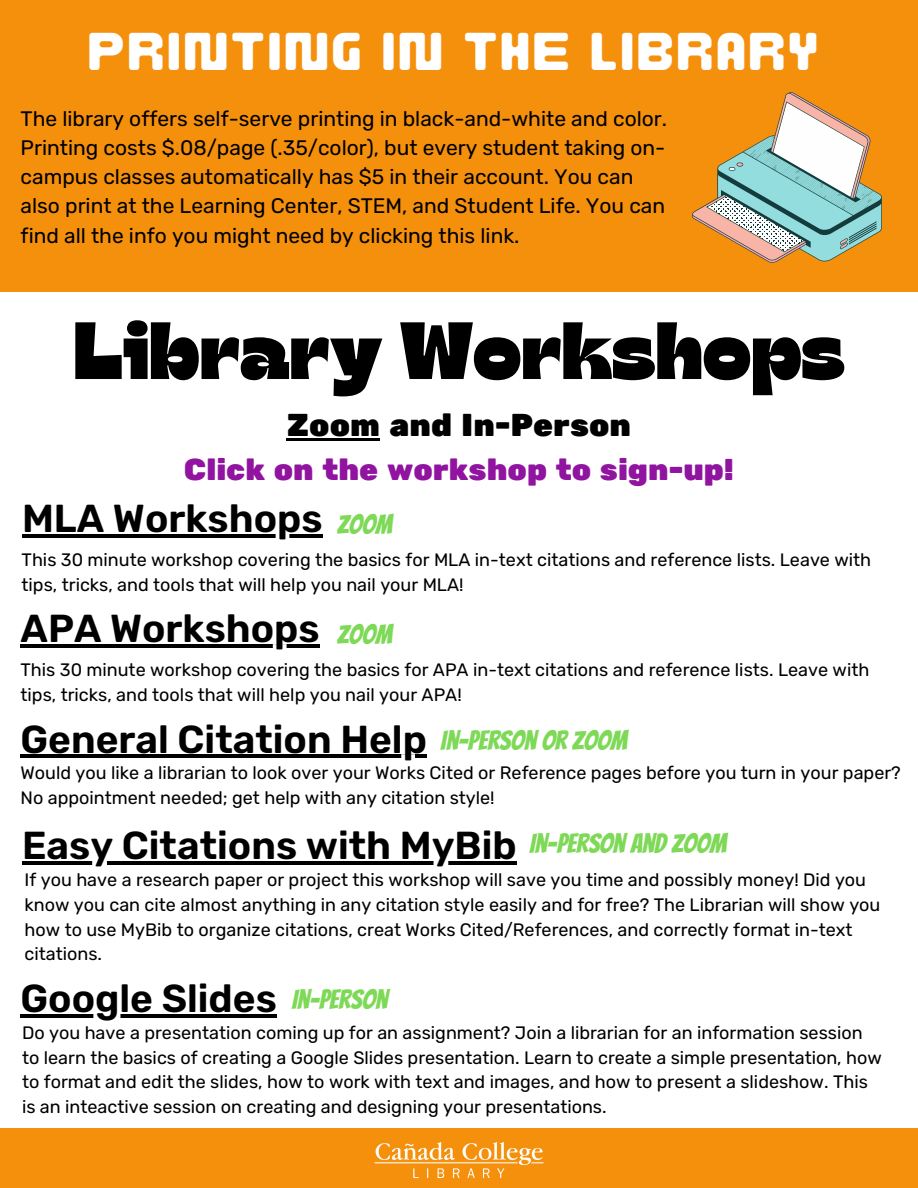
<style>
.page{position:relative;width:918px;height:1188px;background:#fff}
.page>*{position:absolute;margin:0;border:0;box-sizing:border-box;transform-origin:0 0}
.t1{font:81px "Gulfs Display";color:#000}
.t2{font:500 46.5px "Cosmic Octo";color:#fff}
.t3{font:600 39px "Rubik";color:#000}
.t4{font:31.5px "Rubik One";color:#000}
.t5{font:30px "Rubik One";color:#90149f}
.t6{font:27px "Bangers";color:#7ed957}
.t7{font:21px/29.2px "Rubik";color:#000}
.t8{font:18px/24.8px "Rubik";color:#000}
</style>
<div class="page">
<div style="left:0;top:0;width:918px;height:291px;background:#f4900c"></div>
<hr style="left:21px;top:1014px;width:256px;height:3px;background:#000">
<hr style="left:22px;top:861px;width:495px;height:4px;background:#000">
<hr style="left:21px;top:645px;width:299px;height:3px;background:#000">
<hr style="left:22px;top:534px;width:301px;height:4px;background:#000">
<hr style="left:287px;top:438px;width:93px;height:2px;background:#000">
<svg style="left:692px;top:92px;width:190px;height:171px"></svg>
<hr style="left:21px;top:755px;width:406px;height:3px;background:#000">
<div style="left:0;top:1129px;width:918px;height:59px;background:#f4900c"></div>
<img style="left:374px;top:1142px;width:170px;height:37px">
<h1 class="t2" style="left:87px;top:24px;width:734px">PRINTING IN THE LIBRARY</h1>
<p class="t7" style="left:21px;top:104px;width:648px">The library offers self-serve printing in black-and-white and color.<br>Printing costs $.08/page (.35/color), but every student taking on&shy;campus classes automatically has $5 in their account. You can also print at the Learning Center, STEM, and Student Life. You can find all the info you might need by clicking this link.</p>
<p class="t1" style="left:73px;top:298px;width:773px">Library Workshops</p>
<p class="t4" style="left:287px;top:407px;width:346px">Zoom and In-Person</p>
<p class="t5" style="left:184px;top:453px;width:552px">Click on the workshop to sign-up!</p>
<p class="t3" style="left:22px;top:496px;width:302px">MLA Workshops</p>
<p class="t6" style="left:337px;top:510px;width:56px">ZOOM</p>
<p class="t8" style="left:22px;top:547px;width:851px">This 30 minute workshop covering the basics for MLA in-text citations and reference lists. Leave with tips, tricks, and tools that will help you nail your MLA!</p>
<p class="t3" style="left:21px;top:606px;width:301px">APA Workshops</p>
<p class="t6" style="left:337px;top:620px;width:56px">ZOOM</p>
<p class="t8" style="left:21px;top:658px;width:850px">This 30 minute workshop covering the basics for APA in-text citations and reference lists. Leave with tips, tricks, and tools that will help you nail your APA!</p>
<p class="t3" style="left:21px;top:716px;width:408px">General Citation Help</p>
<p class="t6" style="left:441px;top:726px;width:188px">IN-PERSON OR ZOOM</p>
<p class="t8" style="left:21px;top:761px;width:882px">Would you like a librarian to look over your Works Cited or Reference pages before you turn in your paper?<br>No appointment needed; get help with any citation style!</p>
<p class="t3" style="left:22px;top:823px;width:496px">Easy Citations with MyBib</p>
<p class="t6" style="left:529px;top:829px;width:199px">IN-PERSON AND ZOOM</p>
<p class="t8" style="left:25px;top:867px;width:857px">If you have a research paper or project this workshop will save you time and possibly money! Did you know you can cite almost anything in any citation style easily and for free? The Librarian will show you how to use MyBib to organize citations, creat Works Cited/References, and correctly format in-text citations.</p>
<p class="t3" style="left:21px;top:975px;width:258px">Google Slides</p>
<p class="t6" style="left:292px;top:985px;width:97px">IN-PERSON</p>
<p class="t8" style="left:22px;top:1020px;width:861px">Do you have a presentation coming up for an assignment? Join a librarian for an information session to learn the basics of creating a Google Slides presentation. Learn to create a simple presentation, how to format and edit the slides, how to work with text and images, and how to present a slideshow. This is an inteactive session on creating and designing your presentations.</p>
</div>
